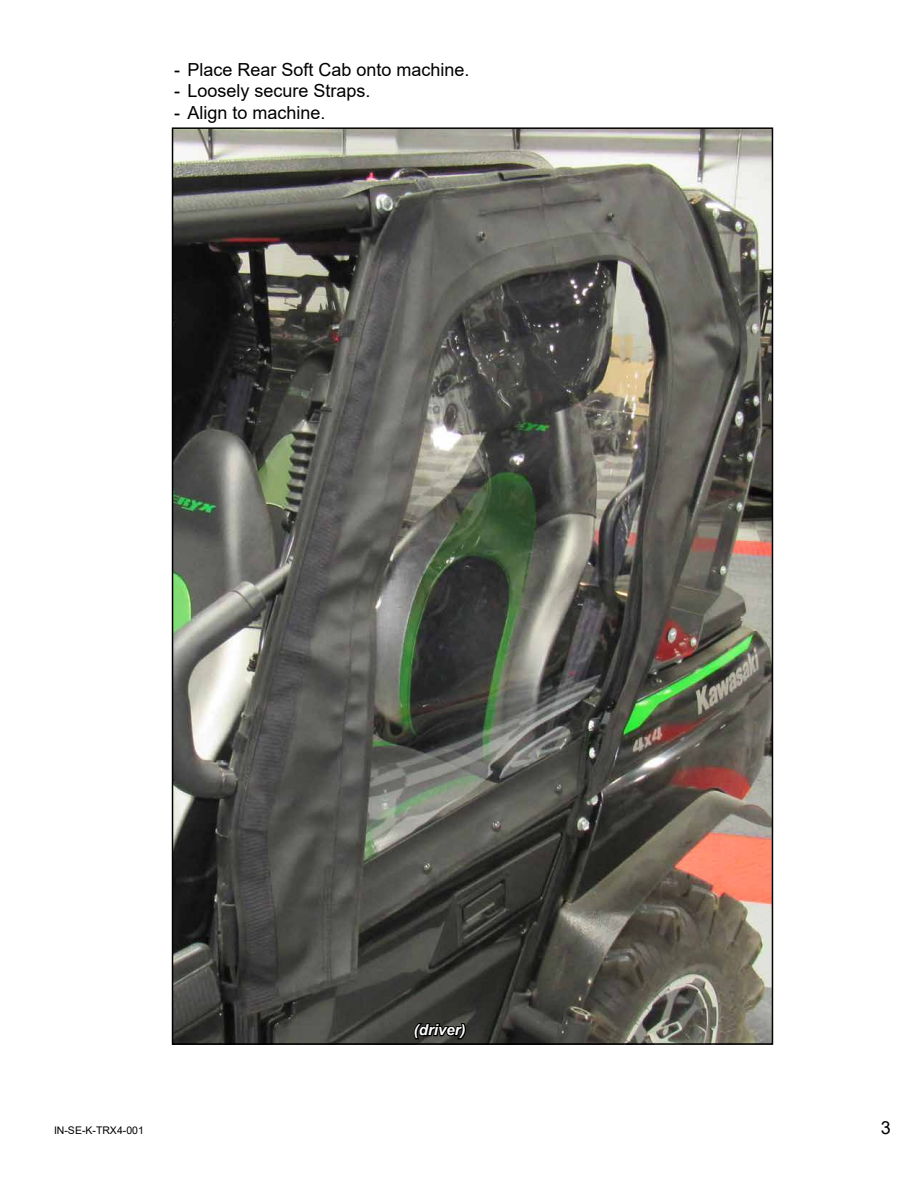
<style>
.page{position:relative;width:918px;height:1188px;background:#fff}
.page>*{position:absolute;margin:0;border:0;box-sizing:border-box;transform-origin:0 0}
.t1{font:18px "Arial";color:#000}
.t2{font:italic 700 15px "Arial";color:#fff}
.t3{font:10.5px "Arial";color:#000}
</style>
<div class="page">
<img style="left:175px;top:130px;width:595px;height:912px">
<svg style="left:412px;top:1022px;width:56px;height:19px"></svg>
<p class="t1" style="left:174px;top:57px;width:297px">- Place Rear Soft Cab onto machine.</p>
<p class="t1" style="left:174px;top:79px;width:198px">- Loosely secure Straps.</p>
<p class="t1" style="left:174px;top:100px;width:153px">- Align to machine.</p>
<p class="t2" style="left:414px;top:1020px;width:53px">(driver)</p>
<p class="t3" style="left:54px;top:1123px;width:91px">IN-SE-K-TRX4-001</p>
<p class="t1" style="left:881px;top:1115px;width:12px">3</p>
</div>
